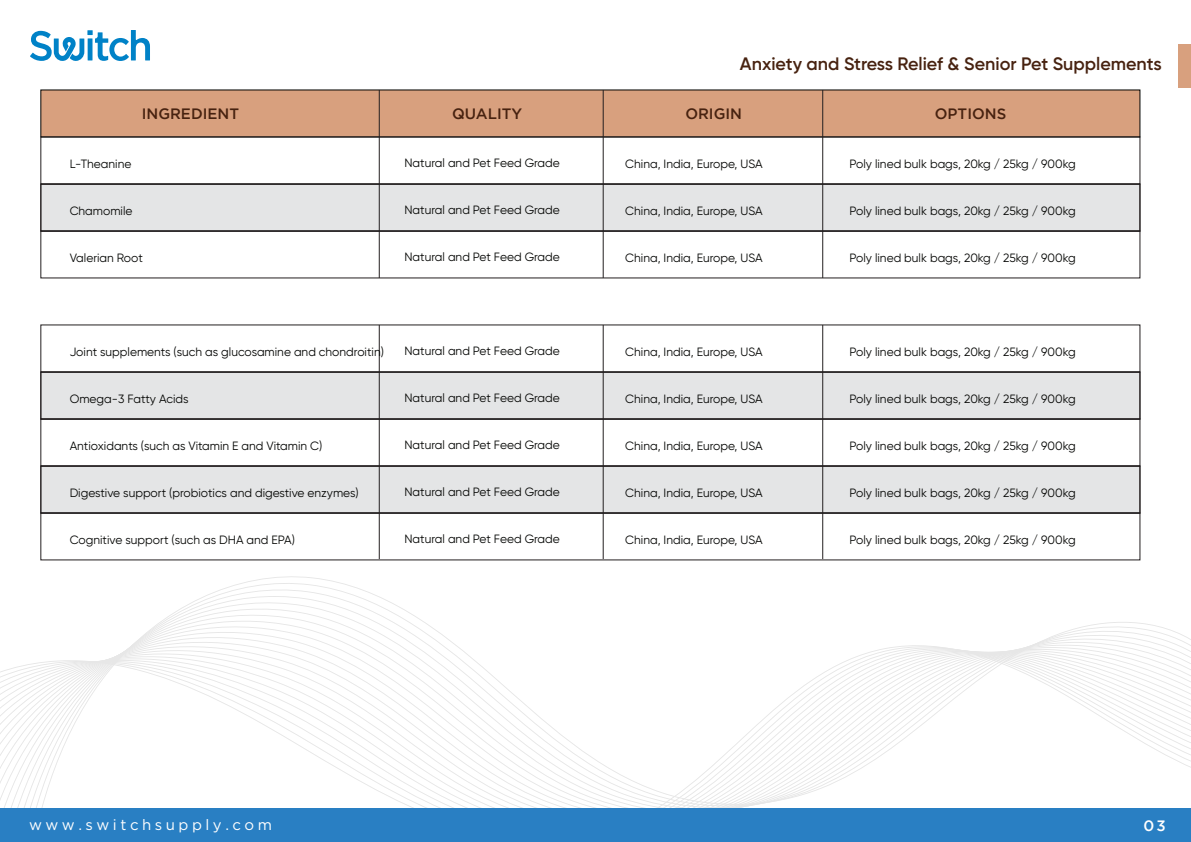
<style>
.page{position:relative;width:1191px;height:842px;background:#fff}
.page>*{position:absolute;margin:0;border:0;box-sizing:border-box;transform-origin:0 0}
.t1{font:600 18px "Gilroy";color:#472210}
.t2{font:500 15px "Gotham";color:#472210}
.t3{font:15px "Gotham";letter-spacing:.235em;color:#fff}
.t4{font:500 15px "Gotham";color:#fff}
.t5{font:12px "Gilroy";color:#040503}
</style>
<div class="page">
<div style="left:41px;top:184px;width:1099px;height:47px;background:#e4e5e6"></div>
<div style="left:41px;top:372px;width:1099px;height:47px;background:#e4e5e6"></div>
<div style="left:41px;top:466px;width:1099px;height:47px;background:#e4e5e6"></div>
<svg style="left:30px;top:30px;width:120px;height:31px"></svg>
<div style="left:40px;top:89px;width:1100px;height:48px;background:#d8a07e"></div>
<div style="left:41px;top:137px;width:1099px;height:47px;border:1px solid #231f20"></div>
<div style="left:41px;top:184px;width:1099px;height:47px;border:1px solid #231f20"></div>
<div style="left:41px;top:231px;width:1099px;height:47px;border:1px solid #231f20"></div>
<div style="left:41px;top:325px;width:1099px;height:47px;border:1px solid #231f20"></div>
<div style="left:41px;top:372px;width:1099px;height:47px;border:1px solid #231f20"></div>
<div style="left:41px;top:419px;width:1099px;height:47px;border:1px solid #231f20"></div>
<div style="left:41px;top:466px;width:1099px;height:47px;border:1px solid #231f20"></div>
<div style="left:41px;top:513px;width:1099px;height:47px;border:1px solid #231f20"></div>
<hr style="left:379px;top:325px;width:1px;height:234px;background:#231f20">
<hr style="left:379px;top:90px;width:1px;height:188px;background:#231f20">
<hr style="left:603px;top:325px;width:1px;height:234px;background:#231f20">
<hr style="left:603px;top:90px;width:1px;height:188px;background:#231f20">
<hr style="left:822px;top:325px;width:1px;height:234px;background:#231f20">
<hr style="left:822px;top:90px;width:1px;height:188px;background:#231f20">
<svg style="left:26px;top:576px;width:1164px;height:232px"></svg>
<div style="left:0;top:808px;width:1190px;height:34px;background:#297fc3"></div>
<div style="left:1178px;top:44px;width:13px;height:44px;background:#d8a07e"></div>
<p class="t2" style="left:142px;top:105px;width:99px">INGREDIENT</p>
<p class="t5" style="left:70px;top:156px;width:63px">L-Theanine</p>
<p class="t5" style="left:70px;top:203px;width:64px">Chamomile</p>
<p class="t5" style="left:70px;top:250px;width:75px">Valerian Root</p>
<h1 class="t1" style="left:740px;top:53px;width:423px">Anxiety and Stress Relief &amp; Senior Pet Supplements</h1>
<p class="t2" style="left:452px;top:105px;width:72px">QUALITY</p>
<p class="t2" style="left:685px;top:105px;width:58px">ORIGIN</p>
<p class="t2" style="left:935px;top:105px;width:73px">OPTIONS</p>
<p class="t5" style="left:404px;top:155px;width:157px">Natural and Pet Feed Grade</p>
<p class="t5" style="left:404px;top:202px;width:157px">Natural and Pet Feed Grade</p>
<p class="t5" style="left:404px;top:249px;width:157px">Natural and Pet Feed Grade</p>
<p class="t5" style="left:625px;top:156px;width:139px">China, India, Europe, USA</p>
<p class="t5" style="left:625px;top:203px;width:139px">China, India, Europe, USA</p>
<p class="t5" style="left:625px;top:250px;width:139px">China, India, Europe, USA</p>
<p class="t5" style="left:849px;top:156px;width:228px">Poly lined bulk bags, 20kg / 25kg / 900kg</p>
<p class="t5" style="left:849px;top:203px;width:228px">Poly lined bulk bags, 20kg / 25kg / 900kg</p>
<p class="t5" style="left:849px;top:250px;width:228px">Poly lined bulk bags, 20kg / 25kg / 900kg</p>
<p class="t5" style="left:70px;top:344px;width:316px">Joint supplements (such as glucosamine and chondroitin)</p>
<p class="t5" style="left:70px;top:391px;width:121px">Omega-3 Fatty Acids</p>
<p class="t5" style="left:70px;top:438px;width:254px">Antioxidants (such as Vitamin E and Vitamin C)</p>
<p class="t5" style="left:70px;top:485px;width:290px">Digestive support (probiotics and digestive enzymes)</p>
<p class="t5" style="left:70px;top:532px;width:227px">Cognitive support (such as DHA and EPA)</p>
<p class="t5" style="left:404px;top:343px;width:157px">Natural and Pet Feed Grade</p>
<p class="t5" style="left:404px;top:390px;width:157px">Natural and Pet Feed Grade</p>
<p class="t5" style="left:404px;top:437px;width:157px">Natural and Pet Feed Grade</p>
<p class="t5" style="left:404px;top:484px;width:157px">Natural and Pet Feed Grade</p>
<p class="t5" style="left:404px;top:531px;width:157px">Natural and Pet Feed Grade</p>
<p class="t5" style="left:625px;top:344px;width:139px">China, India, Europe, USA</p>
<p class="t5" style="left:625px;top:391px;width:139px">China, India, Europe, USA</p>
<p class="t5" style="left:625px;top:438px;width:139px">China, India, Europe, USA</p>
<p class="t5" style="left:625px;top:485px;width:139px">China, India, Europe, USA</p>
<p class="t5" style="left:625px;top:532px;width:139px">China, India, Europe, USA</p>
<p class="t5" style="left:849px;top:344px;width:228px">Poly lined bulk bags, 20kg / 25kg / 900kg</p>
<p class="t5" style="left:849px;top:391px;width:228px">Poly lined bulk bags, 20kg / 25kg / 900kg</p>
<p class="t5" style="left:849px;top:438px;width:228px">Poly lined bulk bags, 20kg / 25kg / 900kg</p>
<p class="t5" style="left:849px;top:485px;width:228px">Poly lined bulk bags, 20kg / 25kg / 900kg</p>
<p class="t5" style="left:849px;top:532px;width:228px">Poly lined bulk bags, 20kg / 25kg / 900kg</p>
<p class="t3" style="left:29px;top:817px;width:244px">www.switchsupply.com</p>
<p class="t4" style="left:1143px;top:817px;width:24px">03</p>
</div>
